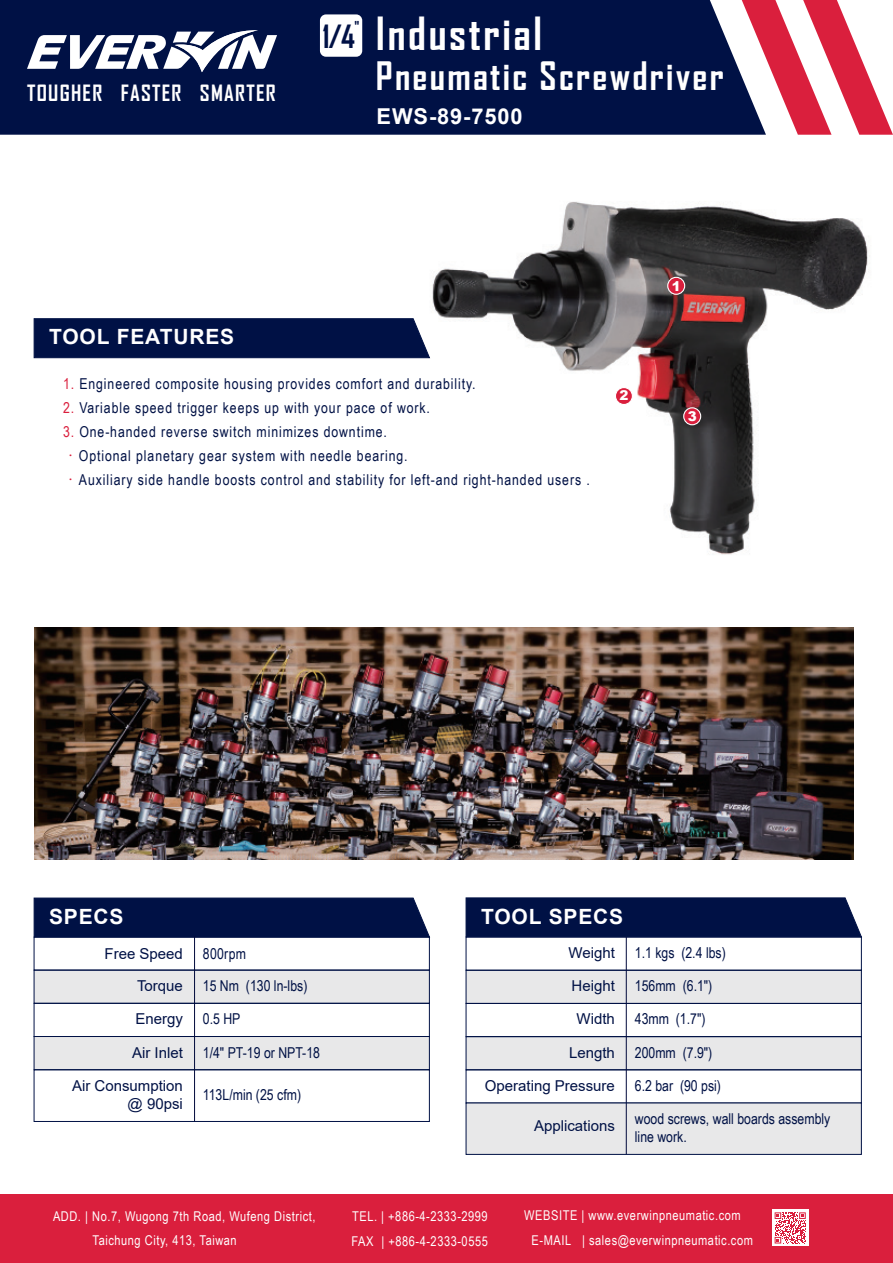
<style>
.page{position:relative;width:893px;height:1263px;background:#fff}
.page>*{position:absolute;margin:0;border:0;box-sizing:border-box;transform-origin:0 0}
.t1{font:700 43.8px "Agency FB";letter-spacing:.06em;color:#fff}
.t2{font:700 37.5px "Agency FB";letter-spacing:.06em;color:#fff}
.t3{font:700 30.6px "Agency FB";color:#001145}
.t4{font:700 21.9px "Arial";letter-spacing:.04em;color:#fff}
.t5{font:700 21.45px "Agency FB";letter-spacing:.06em;color:#fff}
.t6{font:700 21px "Arial";letter-spacing:.04em;color:#fff}
.t7{font:700 15.45px "Arial";color:#001145;scale:.67 1}
.t8{font:15px/24px "Arial Narrow";letter-spacing:.06em;color:#001145}
.t9{font:15px/18px "Arial";color:#001145;text-align:right}
.t10{font:15px/18px "Arial Narrow";color:#001145}
.t11{font:13.5px/24px "Arial Narrow";letter-spacing:.04em;color:#fff}
.t12{font:900 13.5px "Arial";color:#fff}
.s1{color:#da1f3d}
.s2{font-family:"Adobe Ming Std";font-weight:300;color:#da1f3d}
</style>
<div class="page">
<img style="left:432px;top:201px;width:437px;height:354px">
<div style="left:0;top:0;width:742px;height:135px;background:#001145"></div>
<svg style="left:27px;top:30px;width:250px;height:42px"></svg>
<div style="left:0;top:1194px;width:893px;height:69px;background:#da1f3d"></div>
<div style="left:772px;top:1209px;width:36px;height:37px;background:#fff"></div>
<svg style="left:775px;top:1212px;width:31px;height:31px"></svg>
<div style="left:320px;top:14px;width:42px;height:43px;background:#fff;border-radius:6px"></div>
<svg style="left:742px;top:0;width:151px;height:135px"></svg>
<div style="left:34px;top:970px;width:395px;height:33px;background:#e8e8e9"></div>
<div style="left:34px;top:1036px;width:395px;height:33px;background:#e8e8e9"></div>
<div style="left:466px;top:970px;width:395px;height:33px;background:#e8e8e9"></div>
<div style="left:466px;top:1036px;width:395px;height:34px;background:#e8e8e9"></div>
<div style="left:34px;top:970px;width:396px;height:34px;border:1px solid #001145"></div>
<div style="left:34px;top:1003px;width:396px;height:34px;border:1px solid #001145"></div>
<div style="left:34px;top:1036px;width:396px;height:34px;border:1px solid #001145"></div>
<div style="left:34px;top:1069px;width:396px;height:53px;border:1px solid #001145"></div>
<svg style="left:33px;top:318px;width:397px;height:41px;background:#0b1b4d"></svg>
<svg style="left:33px;top:897px;width:397px;height:41px;background:#0a1a4c"></svg>
<svg style="left:465px;top:897px;width:397px;height:41px;background:#09194b"></svg>
<hr style="left:194px;top:936px;width:1px;height:185px;background:#00093b">
<div style="left:466px;top:970px;width:396px;height:34px;border:1px solid #001145"></div>
<div style="left:466px;top:1003px;width:396px;height:34px;border:1px solid #001145"></div>
<div style="left:466px;top:1036px;width:396px;height:34px;border:1px solid #001145"></div>
<div style="left:466px;top:1103px;width:395px;height:51px;background:#e8e8e9"></div>
<hr style="left:626px;top:937px;width:1px;height:217px;background:#00093b">
<div style="left:466px;top:1102px;width:396px;height:53px;border:1px solid #001145"></div>
<svg style="left:667px;top:277px;width:18px;height:18px"></svg>
<svg style="left:683px;top:407px;width:18px;height:18px"></svg>
<svg style="left:615px;top:387px;width:18px;height:18px"></svg>
<img style="left:34px;top:628px;width:820px;height:231px">
<h3 class="t5" style="left:27px;top:80px;width:250px">TOUGHER FASTER SMARTER</h3>
<p class="t7" style="left:354px;top:16px;width:9px">"</p>
<h3 class="t3" style="left:323px;top:17px;width:34px">1/4</h3>
<h1 class="t1" style="left:376px;top:6px;width:168px">Industrial</h1>
<h2 class="t2" style="left:376px;top:53px;width:349px">Pneumatic Screwdriver</h2>
<h3 class="t4" style="left:377px;top:101px;width:148px">EWS-89-7500</h3>
<h3 class="t6" style="left:49px;top:322px;width:187px">TOOL FEATURES</h3>
<p class="t12" style="left:672px;top:276px;width:10px">1</p>
<p class="t8" style="left:63px;top:371px;width:414px"><span class="s1">1.</span> Engineered composite housing provides comfort and durability.</p>
<p class="t8" style="left:63px;top:395px;width:368px"><span class="s1">2.</span> Variable speed trigger keeps up with your pace of work.</p>
<p class="t8" style="left:63px;top:419px;width:528px"><span class="s1">3.</span> One-handed reverse switch minimizes downtime.<br><span class="s2">．</span>Optional planetary gear system with needle bearing.<br><span class="s2">．</span>Auxiliary side handle boosts control and stability for left-and right-handed users .</p>
<p class="t12" style="left:619px;top:386px;width:10px">2</p>
<p class="t12" style="left:688px;top:407px;width:10px">3</p>
<h3 class="t6" style="left:49px;top:902px;width:76px">SPECS</h3>
<p class="t9" style="left:105px;top:945px;width:80px">Free Speed</p>
<p class="t8" style="left:203px;top:941px;width:45px">800rpm</p>
<h3 class="t6" style="left:481px;top:902px;width:144px">TOOL SPECS</h3>
<p class="t9" style="left:568px;top:944px;width:48px">Weight</p>
<p class="t8" style="left:635px;top:940px;width:92px">1.1 kgs (2.4 lbs)</p>
<p class="t9" style="left:137px;top:977px;width:47px">Torque</p>
<p class="t9" style="left:135px;top:1010px;width:49px">Energy</p>
<p class="t9" style="left:132px;top:1043px;width:52px">Air Inlet</p>
<p class="t10" style="left:203px;top:976px;width:106px">15 Nm (130 ln-lbs)</p>
<p class="t8" style="left:203px;top:1006px;width:39px">0.5 HP</p>
<p class="t10" style="left:203px;top:1043px;width:119px">1/4" PT-19 or NPT-18</p>
<p class="t9" style="left:571px;top:977px;width:45px">Height</p>
<p class="t9" style="left:576px;top:1010px;width:40px">Width</p>
<p class="t9" style="left:569px;top:1043px;width:47px">Length</p>
<p class="t8" style="left:635px;top:973px;width:79px">156mm (6.1")</p>
<p class="t8" style="left:635px;top:1007px;width:72px">43mm (1.7")</p>
<p class="t8" style="left:635px;top:1040px;width:79px">200mm (7.9")</p>
<p class="t9" style="left:72px;top:1076px;width:112px">Air Consumption @ 90psi</p>
<p class="t10" style="left:203px;top:1085px;width:100px">113L/min (25 cfm)</p>
<p class="t9" style="left:485px;top:1076px;width:132px">Operating Pressure</p>
<p class="t8" style="left:635px;top:1073px;width:88px">6.2 bar (90 psi)</p>
<p class="t9" style="left:534px;top:1117px;width:82px">Applications</p>
<p class="t10" style="left:635px;top:1109px;width:197px">wood screws, wall boards assembly line work.</p>
<p class="t11" style="left:93px;top:1204px;width:224px;text-indent:-40px">ADD. | No.7, Wugong 7th Road, Wufeng District,<br>Taichung City, 413, Taiwan</p>
<p class="t11" style="left:352px;top:1204px;width:137px">TEL. | +886-4-2333-2999</p>
<p class="t11" style="left:352px;top:1229px;width:138px">FAX | +886-4-2333-0555</p>
<p class="t11" style="left:524px;top:1203px;width:218px">WEBSITE | www.everwinpneumatic.com</p>
<p class="t11" style="left:532px;top:1228px;width:223px">E-MAIL | sales@everwinpneumatic.com</p>
</div>
